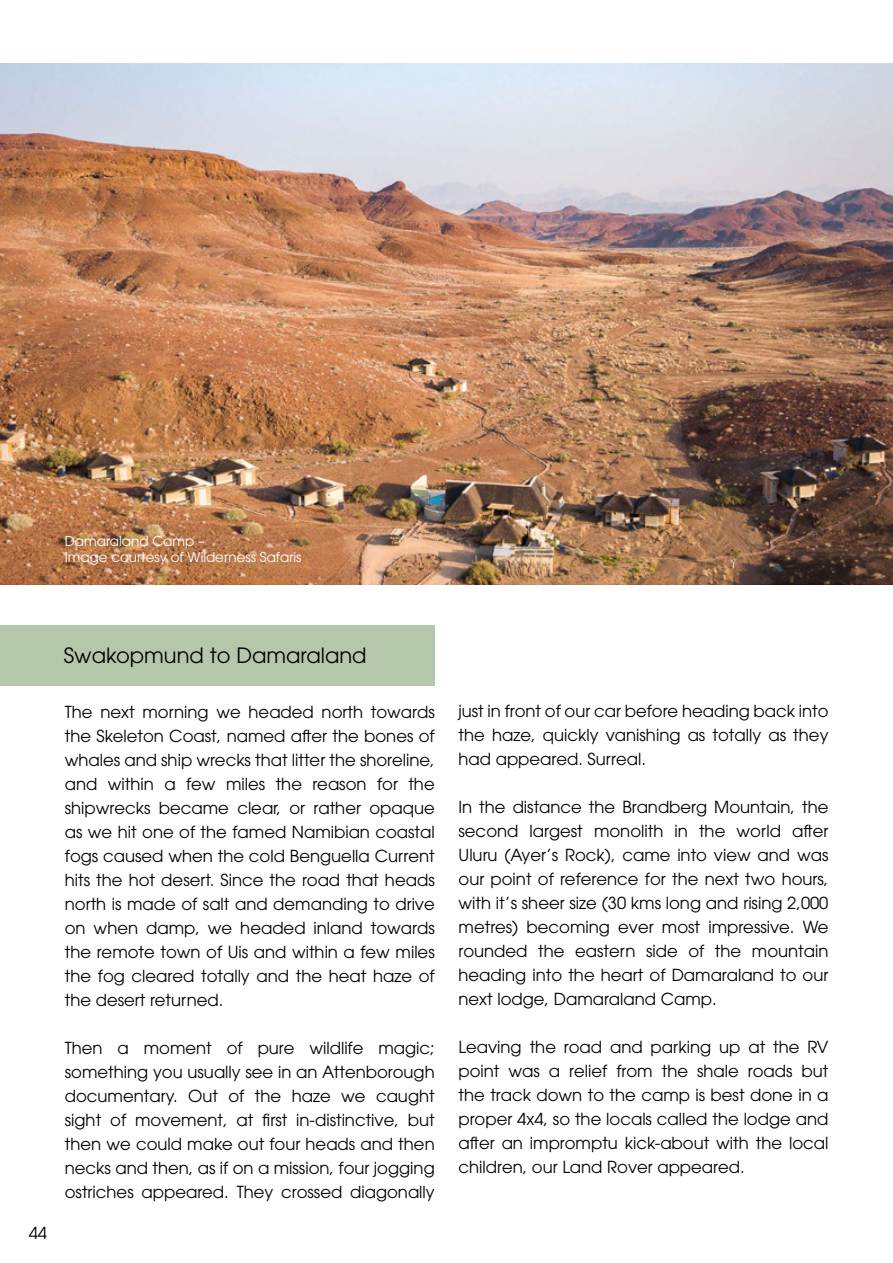
<style>
.page{position:relative;width:893px;height:1263px;background:#fff}
.page>*{position:absolute;margin:0;border:0;box-sizing:border-box;transform-origin:0 0}
.t1{font:21px "ITC Avant Garde Pro";color:#000}
.t2{font:16.5px/24px "ITC Avant Garde Pro";color:#000;text-align:justify}
.t3{font:13.5px/16.2px "ITC Avant Garde Pro";color:#fff}
</style>
<div class="page">
<div style="left:0;top:625px;width:435px;height:60px;background:#b4c7ab"></div>
<img style="left:0;top:64px;width:893px;height:520px">
<p class="t3" style="left:65px;top:533px;width:238px">Damaraland Camp –<br>Image courtesy of Wilderness Safaris</p>
<p class="t2" style="left:29px;top:1220px;width:20px">44</p>
<p class="t1" style="left:64px;top:643px;width:304px">Swakopmund to Damaraland</p>
<p class="t2" style="left:65px;top:699px;width:371px">The next morning we headed north towards the Skeleton Coast, named after the bones of whales and ship wrecks that litter the shoreline, and within a few miles the reason for the shipwrecks became clear, or rather opaque as we hit one of the famed Namibian coastal fogs caused when the cold Benguella Current hits the hot desert. Since the road that heads north is made of salt and demanding to drive on when damp, we headed inland towards the remote town of Uis and within a few miles the fog cleared totally and the heat haze of the desert returned.</p>
<p class="t2" style="left:65px;top:1035px;width:371px">Then a moment of pure wildlife magic; something you usually see in an Attenborough documentary. Out of the haze we caught sight of movement, at first in-distinctive, but then we could make out four heads and then necks and then, as if on a mission, four jogging ostriches appeared. They crossed diagonally</p>
<p class="t2" style="left:458px;top:698px;width:371px">just in front of our car before heading back into the haze, quickly vanishing as totally as they had appeared. Surreal.</p>
<p class="t2" style="left:458px;top:794px;width:371px">In the distance the Brandberg Mountain, the second largest monolith in the world after Uluru (Ayer’s Rock), came into view and was our point of reference for the next two hours, with it’s sheer size (30 kms long and rising 2,000 metres) becoming ever most impressive. We rounded the eastern side of the mountain heading into the heart of Damaraland to our next lodge, Damaraland Camp.</p>
<p class="t2" style="left:458px;top:1035px;width:371px">Leaving the road and parking up at the RV point was a relief from the shale roads but the track down to the camp is best done in a proper 4x4, so the locals called the lodge and after an impromptu kick-about with the local children, our Land Rover appeared.</p>
</div>
